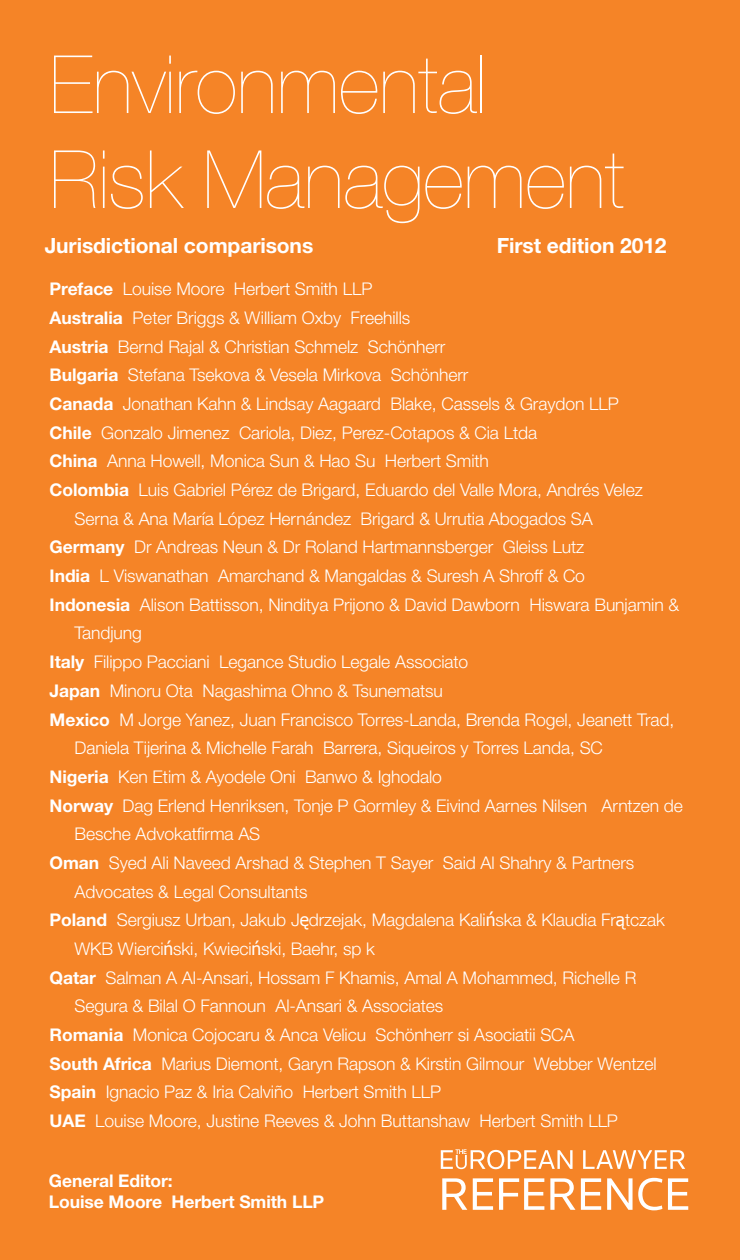
<style>
.page{position:relative;width:740px;height:1260px;background:#fff}
.page>*{position:absolute;margin:0;border:0;box-sizing:border-box;transform-origin:0 0}
.first_level_question{font:200 80.5px/94.9px "Helvetica Neue LT Std";letter-spacing:-.005em;color:#fff}
.first_level_question-2{font:700 21px "Helvetica Neue LT Std";letter-spacing:-.005em;color:#fff}
.first_level_question-3{font:300 17.5px/28.7px "Helvetica Neue LT Std";letter-spacing:-.005em;color:#fff}
.first_level_question-4{font:700 17.5px/21px "Helvetica Neue LT Std";letter-spacing:-.005em;color:#fff}
.s1{font-weight:700}
.s2{font-family:"Tahoma";font-weight:400}
</style>
<div class="page">
<div style="left:0;top:0;width:739px;height:1260px;background:#f58427"></div>
<svg style="left:442px;top:1178px;width:245px;height:32px"></svg>
<svg style="left:440px;top:1149px;width:244px;height:20px"></svg>
<p class="first_level_question" style="left:50px;top:37px;width:576px">Environmental<br>Risk Management</p>
<p class="first_level_question-2" style="left:45px;top:232px;width:270px">Jurisdictional comparisons</p>
<p class="first_level_question-2" style="left:496px;top:232px;width:171px">First edition 2012</p>
<p class="first_level_question-3" style="left:50px;top:274px;width:324px"><span class="s1">Preface</span> Louise Moore Herbert Smith LLP</p>
<p class="first_level_question-3" style="left:50px;top:303px;width:362px"><span class="s1">Australia</span> Peter Briggs &amp; William Oxby Freehills</p>
<p class="first_level_question-3" style="left:50px;top:332px;width:397px"><span class="s1">Austria</span> Bernd Rajal &amp; Christian Schmelz Schönherr</p>
<p class="first_level_question-3" style="left:50px;top:360px;width:420px"><span class="s1">Bulgaria</span> Stefana Tsekova &amp; Vesela Mirkova Schönherr</p>
<p class="first_level_question-3" style="left:50px;top:389px;width:570px"><span class="s1">Canada</span> Jonathan Kahn &amp; Lindsay Aagaard Blake, Cassels &amp; Graydon LLP</p>
<p class="first_level_question-3" style="left:50px;top:418px;width:488px"><span class="s1">Chile</span> Gonzalo Jimenez Cariola, Diez, Perez-Cotapos &amp; Cia Ltda</p>
<p class="first_level_question-3" style="left:50px;top:446px;width:440px"><span class="s1">China</span> Anna Howell, Monica Sun &amp; Hao Su Herbert Smith</p>
<p class="first_level_question-3" style="left:74px;top:475px;width:569px;text-indent:-25px"><span class="s1">Colombia</span> Luis Gabriel Pérez de Brigard, Eduardo del Valle Mora, Andrés Velez<br>Serna &amp; Ana María López Hernández Brigard &amp; Urrutia Abogados SA</p>
<p class="first_level_question-3" style="left:50px;top:532px;width:536px"><span class="s1">Germany</span> Dr Andreas Neun &amp; Dr Roland Hartmannsberger Gleiss Lutz</p>
<p class="first_level_question-3" style="left:50px;top:561px;width:536px"><span class="s1">India</span> L Viswanathan Amarchand &amp; Mangaldas &amp; Suresh A Shroff &amp; Co</p>
<p class="first_level_question-3" style="left:74px;top:590px;width:606px;text-indent:-25px"><span class="s1">Indonesia</span> Alison Battisson, Ninditya Prijono &amp; David Dawborn Hiswara Bunjamin &amp;<br>Tandjung</p>
<p class="first_level_question-3" style="left:50px;top:647px;width:420px"><span class="s1">Italy</span> Filippo Pacciani Legance Studio Legale Associato</p>
<p class="first_level_question-3" style="left:50px;top:676px;width:394px"><span class="s1">Japan</span> Minoru Ota Nagashima Ohno &amp; Tsunematsu</p>
<p class="first_level_question-3" style="left:74px;top:705px;width:601px;text-indent:-25px"><span class="s1">Mexico</span> M Jorge Yanez, Juan Francisco Torres-Landa, Brenda Rogel, Jeanett Trad,<br>Daniela Tijerina &amp; Michelle Farah Barrera, Siqueiros y Torres Landa, SC</p>
<p class="first_level_question-3" style="left:50px;top:762px;width:393px"><span class="s1">Nigeria</span> Ken Etim &amp; Ayodele Oni Banwo &amp; Ighodalo</p>
<p class="first_level_question-3" style="left:74px;top:791px;width:609px;text-indent:-25px"><span class="s1">Norway</span> Dag Erlend Henriksen, Tonje P Gormley &amp; Eivind Aarnes Nilsen Arntzen de<br>Besche Advokatfirma AS</p>
<p class="first_level_question-3" style="left:74px;top:848px;width:561px;text-indent:-25px"><span class="s1">Oman</span> Syed Ali Naveed Arshad &amp; Stephen T Sayer Said Al Shahry &amp; Partners<br>Advocates &amp; Legal Consultants</p>
<p class="first_level_question-3" style="left:74px;top:905px;width:591px;text-indent:-25px"><span class="s1">Poland</span> Sergiusz Urban, Jakub J<span class="s2">ę</span>drzejak, Magdalena Kali<span class="s2">ń</span>ska &amp; Klaudia Fr<span class="s2">ą</span>tczak<br>WKB Wierci<span class="s2">ń</span>ski, Kwieci<span class="s2">ń</span>ski, Baehr, sp k</p>
<p class="first_level_question-3" style="left:74px;top:963px;width:563px;text-indent:-25px"><span class="s1">Qatar</span> Salman A Al-Ansari, Hossam F Khamis, Amal A Mohammed, Richelle R<br>Segura &amp; Bilal O Fannoun Al-Ansari &amp; Associates</p>
<p class="first_level_question-3" style="left:50px;top:1020px;width:526px"><span class="s1">Romania</span> Monica Cojocaru &amp; Anca Velicu Schönherr si Asociatii SCA</p>
<p class="first_level_question-3" style="left:50px;top:1049px;width:608px"><span class="s1">South Africa</span> Marius Diemont, Garyn Rapson &amp; Kirstin Gilmour Webber Wentzel</p>
<p class="first_level_question-3" style="left:50px;top:1078px;width:393px"><span class="s1">Spain</span> Ignacio Paz &amp; Iria Calviño Herbert Smith LLP</p>
<p class="first_level_question-3" style="left:50px;top:1106px;width:569px"><span class="s1">UAE</span> Louise Moore, Justine Reeves &amp; John Buttanshaw Herbert Smith LLP</p>
<p class="first_level_question-4" style="left:49px;top:1170px;width:277px">General Editor:<br>Louise Moore Herbert Smith LLP</p>
</div>
